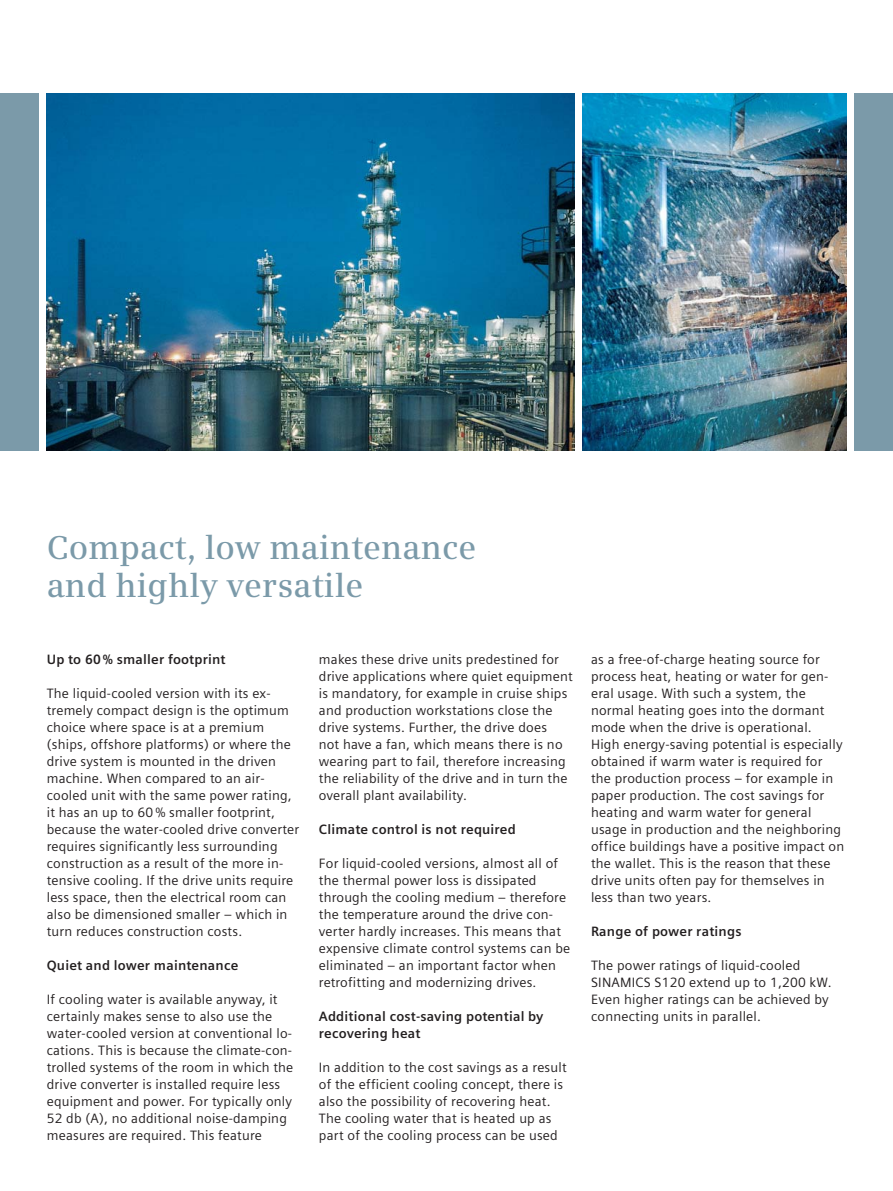
<style>
.page{position:relative;width:893px;height:1191px;background:#fff}
.page>*{position:absolute;margin:0;border:0;box-sizing:border-box;transform-origin:0 0}
.t1{font:600 33px/38.2px "Siemens Serif OT";letter-spacing:.005em;color:#7b9aa9}
.t2{font:13.5px/17px "Siemens Sans OT";letter-spacing:.015em;color:#231f20}
.t3{font:700 13.5px/17px "Siemens Sans OT";letter-spacing:.015em;color:#231f20}
</style>
<div class="page">
<div style="left:855px;top:94px;width:38px;height:357px;background:#7b9aa9"></div>
<div style="left:0;top:94px;width:38px;height:357px;background:#7b9aa9"></div>
<img style="left:47px;top:94px;width:527px;height:357px">
<img style="left:583px;top:94px;width:263px;height:357px">
<h1 class="t1" style="left:47px;top:531px;width:431px">Compact, low maintenance and highly versatile</h1>
<p class="t3" style="left:47px;top:651px;width:180px">Up to 60 % smaller footprint</p>
<p class="t2" style="left:47px;top:685px;width:254px">The liquid-cooled version with its ex&shy;tremely compact design is the optimum choice where space is at a premium (ships, offshore platforms) or where the drive system is mounted in the driven machine. When compared to an air&shy;cooled unit with the same power rating, it has an up to 60 % smaller footprint, because the water-cooled drive converter requires significantly less surrounding construction as a result of the more in&shy;tensive cooling. If the drive units require less space, then the electrical room can also be dimensioned smaller – which in turn reduces construction costs.</p>
<p class="t3" style="left:47px;top:958px;width:193px">Quiet and lower maintenance</p>
<p class="t2" style="left:47px;top:991px;width:248px">If cooling water is available anyway, it certainly makes sense to also use the water-cooled version at conventional lo&shy;cations. This is because the climate-con&shy;trolled systems of the room in which the drive converter is installed require less equipment and power. For typically only 52 db (A), no additional noise-damping measures are required. This feature</p>
<p class="t2" style="left:319px;top:651px;width:255px">makes these drive units predestined for drive applications where quiet equipment is mandatory, for example in cruise ships and production workstations close the drive systems. Further, the drive does<br>not have a fan, which means there is no wearing part to fail, therefore increasing the reliability of the drive and in turn the overall plant availability.</p>
<p class="t3" style="left:319px;top:822px;width:198px">Climate control is not required</p>
<p class="t2" style="left:319px;top:855px;width:253px">For liquid-cooled versions, almost all of the thermal power loss is dissipated through the cooling medium – therefore the temperature around the drive con&shy;verter hardly increases. This means that expensive climate control systems can be eliminated – an important factor when retrofitting and modernizing drives.</p>
<p class="t3" style="left:319px;top:1009px;width:226px">Additional cost-saving potential by recovering heat</p>
<p class="t2" style="left:319px;top:1059px;width:249px">In addition to the cost savings as a result of the efficient cooling concept, there is also the possibility of recovering heat.<br>The cooling water that is heated up as part of the cooling process can be used</p>
<p class="t2" style="left:591px;top:651px;width:255px">as a free-of-charge heating source for process heat, heating or water for gen&shy;eral usage. With such a system, the normal heating goes into the dormant mode when the drive is operational.<br>High energy-saving potential is especially obtained if warm water is required for the production process – for example in paper production. The cost savings for heating and warm water for general usage in production and the neighboring office buildings have a positive impact on the wallet. This is the reason that these drive units often pay for themselves in less than two years.</p>
<p class="t3" style="left:591px;top:924px;width:152px">Range of power ratings</p>
<p class="t2" style="left:591px;top:957px;width:242px">The power ratings of liquid-cooled SINAMICS S120 extend up to 1,200 kW.<br>Even higher ratings can be achieved by connecting units in parallel.</p>
</div>
